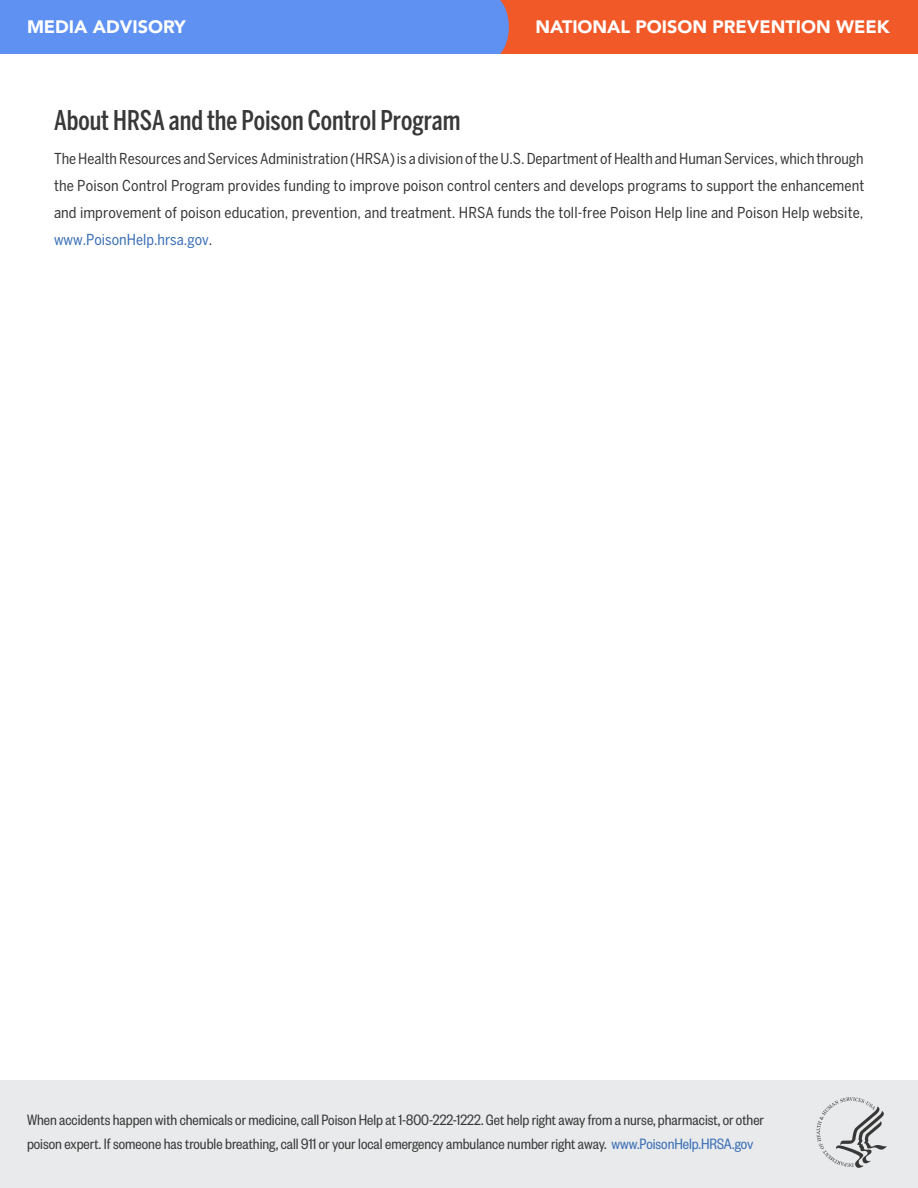
<style>
.page{position:relative;width:918px;height:1188px;background:#fff}
.page>*{position:absolute;margin:0;border:0;box-sizing:border-box;transform-origin:0 0}
.t1{font:500 extra-condensed 27px "Benton Sans";color:#373837}
.t2{font:900 18px "Avenir";color:#fff}
.t3{font:16.5px/24px "Founders Grotesk Cond";color:#373837}
.t4{font:condensed 15px/27px "Benton Sans";letter-spacing:.005em;color:#373837;text-align:justify}
.s1{color:#396eb7}
</style>
<div class="page">
<div style="left:0;top:0;width:500px;height:54px;background:#5e91f2"></div>
<div style="left:500px;top:0;width:418px;height:54px;background:#f15929"></div>
<svg style="left:500px;top:0;width:9px;height:54px"></svg>
<div style="left:0;top:1080px;width:918px;height:108px;background:#e9eaeb"></div>
<svg style="left:816px;top:1097px;width:71px;height:71px"></svg>
<p class="t2" style="left:27px;top:11px;width:160px">MEDIA ADVISORY</p>
<p class="t2" style="left:536px;top:11px;width:356px">NATIONAL POISON PREVENTION WEEK</p>
<h3 class="t1" style="left:54px;top:105px;width:408px">About HRSA and the Poison Control Program</h3>
<p class="t4" style="left:54px;top:145px;width:812px">The Health Resources and Services Administration (HRSA) is a division of the U.S. Department of Health and Human Services, which through the Poison Control Program provides funding to improve poison control centers and develops programs to support the enhancement and improvement of poison education, prevention, and treatment. HRSA funds the toll-free Poison Help line and Poison Help website, <span class="s1">www.PoisonHelp.hrsa.gov</span>.</p>
<p class="t3" style="left:27px;top:1107px;width:739px">When accidents happen with chemicals or medicine, call Poison Help at 1-800-222-1222. Get help right away from a nurse, pharmacist, or other poison expert. If someone has trouble breathing, call 911 or your local emergency ambulance number right away. <span class="s1">www.PoisonHelp.HRSA.gov</span></p>
</div>
